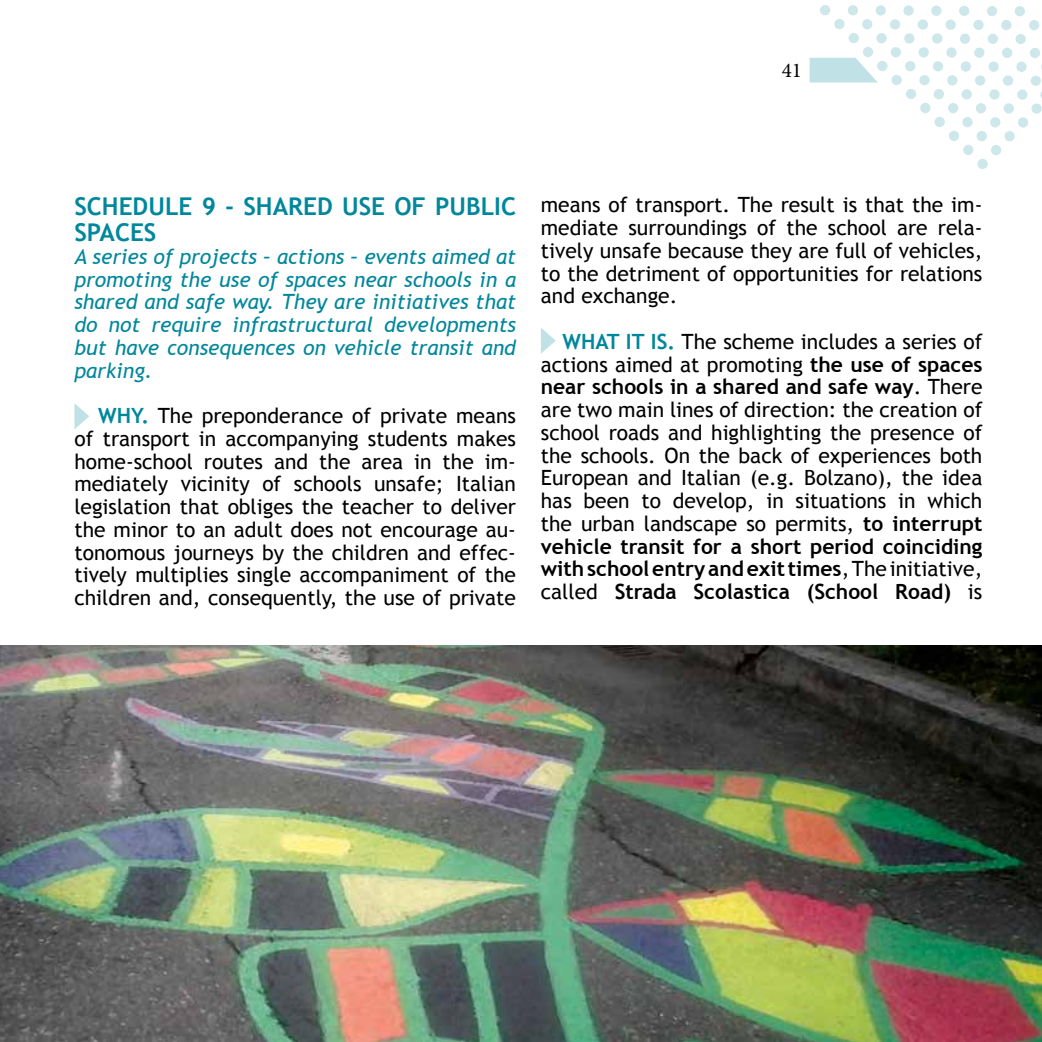
<style>
.page{position:relative;width:1042px;height:1042px;background:#fff}
.page>*{position:absolute;margin:0;border:0;box-sizing:border-box;transform-origin:0 0}
.t1{font:700 24.5px/26.2px "Trebuchet MS";color:#01879c}
.t2{font:21px/22.8px "Trebuchet MS";color:#000;text-align:justify}
.t3{font:italic 21px/22.8px "Trebuchet MS";color:#01879c;text-align:justify}
.t4{font:21px "Minion Pro";color:#000}
.s1{font-weight:700;color:#01879c}
.s2{font-weight:700}
</style>
<div class="page">
<svg style="left:809px;top:5px;width:233px;height:164px"></svg>
<svg style="left:74px;top:403px;width:15px;height:26px"></svg>
<svg style="left:541px;top:328px;width:15px;height:26px"></svg>
<img style="left:0;top:645px;width:1042px;height:397px">
<p class="t4" style="left:782px;top:56px;width:22px">41</p>
<p class="t1" style="left:74px;top:193px;width:443px">SCHEDULE 9 - SHARED USE OF PUBLIC<br>SPACES</p>
<p class="t3" style="left:74px;top:245px;width:443px">A series of projects – actions – events aimed at promoting the use of spaces near schools in a shared and safe way. They are initiatives that do not require infrastructural developments but have consequences on vehicle transit and parking.</p>
<p class="t2" style="left:74px;top:405px;width:443px;text-indent:24px"><span class="s1">WHY.</span> The preponderance of private means of transport in accompanying students makes home-school routes and the area in the im&shy;mediately vicinity of schools unsafe; Italian legislation that obliges the teacher to deliver the minor to an adult does not encourage au&shy;tonomous journeys by the children and effec&shy;tively multiplies single accompaniment of the children and, consequently, the use of private</p>
<p class="t2" style="left:541px;top:194px;width:443px">means of transport. The result is that the im&shy;mediate surroundings of the school are rela&shy;tively unsafe because they are full of vehicles, to the detriment of opportunities for relations and exchange.</p>
<p class="t2" style="left:541px;top:330px;width:443px;text-indent:22px"><span class="s1">WHAT IT IS.</span> The scheme includes a series of actions aimed at promoting <span class="s2">the use of spaces near schools in a shared and safe way</span>. There are two main lines of direction: the creation of school roads and highlighting the presence of the schools. On the back of experiences both European and Italian (e.g. Bolzano), the idea has been to develop, in situations in which the urban landscape so permits, <span class="s2">to interrupt vehicle transit for a short period coinciding with school entry and exit times</span>, The initiative, called <span class="s2">Strada Scolastica (School Road)</span> is</p>
</div>
